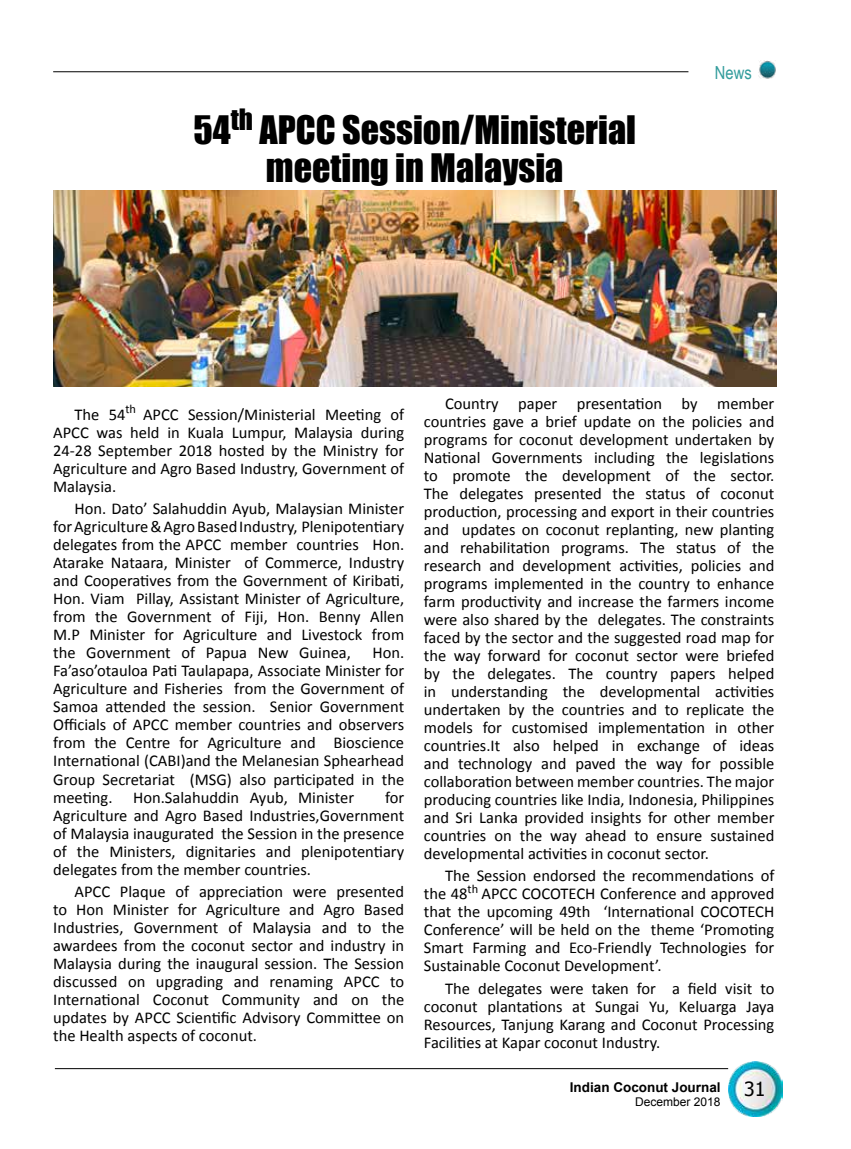
<style>
.page{position:relative;width:851px;height:1149px;background:#fff}
.page>*{position:absolute;margin:0;border:0;box-sizing:border-box;transform-origin:0 0}
.t1{font:36px/37.5px "Impact";color:#000;text-align:center}
.t2{font:19.5px "Tahoma";color:#000}
.t3{font:18px "Arial Narrow";color:#349d9d}
.t4{font:16.5px/18px "Calibri";color:#000;text-align:justify}
.t5{font:700 13.5px "Arial";color:#000}
.t6{font:12px "Arial";color:#000}
</style>
<div class="page">
<img style="left:728px;top:1061px;width:54px;height:54px">
<hr style="left:55px;top:1067px;width:673px;height:1px;background:#000">
<hr style="left:53px;top:71px;width:635px;height:1px;background:#000">
<img style="left:758px;top:61px;width:18px;height:18px">
<img style="left:54px;top:190px;width:722px;height:196px">
<h1 class="t1" style="left:193px;top:110px;width:444px">54<sup>th</sup> APCC Session/Ministerial meeting in Malaysia</h1>
<p class="t3" style="left:714px;top:59px;width:38px">News</p>
<p class="t4" style="left:53px;top:405px;width:352px;text-indent:21px">The 54<sup>th</sup> APCC Session/Ministerial Meeting of APCC was held in Kuala Lumpur, Malaysia during 24-28 September 2018 hosted by the Ministry for Agriculture and Agro Based Industry, Government of Malaysia.</p>
<p class="t4" style="left:53px;top:499px;width:352px;text-indent:21px">Hon. Dato’ Salahuddin Ayub, Malaysian Minister for Agriculture &amp; Agro Based Industry, Plenipotentiary delegates from the APCC member countries Hon.<br>Atarake Nataara, Minister of Commerce, Industry and Cooperatives from the Government of Kiribati, Hon. Viam Pillay, Assistant Minister of Agriculture, from the Government of Fiji, Hon. Benny Allen M.P Minister for Agriculture and Livestock from the Government of Papua New Guinea,</p>
<p class="t4" style="left:53px;top:643px;width:352px;text-indent:319px">Hon.<br>Fa’aso’otauloa Pati Taulapapa, Associate Minister for Agriculture and Fisheries from the Government of Samoa attended the session. Senior Government Officials of APCC member countries and observers from the Centre for Agriculture and Bioscience International (CABI)and the Melanesian Sphearhead Group Secretariat (MSG) also participated in the meeting.</p>
<p class="t4" style="left:53px;top:787px;width:352px;text-indent:332px">for Agriculture and Agro Based Industries,Government of Malaysia inaugurated the Session in the presence of the Ministers, dignitaries and plenipotentiary delegates from the member countries.</p>
<p class="t4" style="left:53px;top:881px;width:352px;text-indent:21px">APCC Plaque of appreciation were presented to Hon Minister for Agriculture and Agro Based Industries, Government of Malaysia and to the awardees from the coconut sector and industry in Malaysia during the inaugural session. The Session discussed on upgrading and renaming APCC to International Coconut Community and on the updates by APCC Scientific Advisory Committee on the Health aspects of coconut.</p>
<p class="t4" style="left:133px;top:787px;width:222px">Hon.Salahuddin Ayub, Minister</p>
<p class="t4" style="left:424px;top:393px;width:352px;text-indent:21px">Country paper presentation by member countries gave a brief update on the policies and programs for coconut development undertaken by National Governments including the legislations to promote the development of the sector.<br>The delegates presented the status of coconut production, processing and export in their countries and updates on coconut replanting, new planting and rehabilitation programs. The status of the research and development activities, policies and programs implemented in the country to enhance farm productivity and increase the farmers income were also shared by the delegates. The constraints faced by the sector and the suggested road map for the way forward for coconut sector were briefed by the delegates. The country papers helped in understanding the developmental activities undertaken by the countries and to replicate the models for customised implementation in other countries.It also helped in exchange of ideas and technology and paved the way for possible collaboration between member countries. The major producing countries like India, Indonesia, Philippines and Sri Lanka provided insights for other member countries on the way ahead to ensure sustained developmental activities in coconut sector.</p>
<p class="t4" style="left:424px;top:866px;width:352px;text-indent:21px">The Session endorsed the recommendations of the 48<sup>th</sup> APCC COCOTECH Conference and approved that the upcoming 49th ‘International COCOTECH Conference’ will be held on the theme ‘Promoting Smart Farming and Eco-Friendly Technologies for Sustainable Coconut Development’.</p>
<p class="t4" style="left:424px;top:978px;width:352px;text-indent:21px">The delegates were taken for a field visit to coconut plantations at Sungai Yu, Keluarga Jaya Resources, Tanjung Karang and Coconut Processing Facilities at Kapar coconut Industry.</p>
<p class="t5" style="left:569px;top:1078px;width:152px">Indian Coconut Journal</p>
<p class="t6" style="left:635px;top:1093px;width:87px">December 2018</p>
<p class="t2" style="left:744px;top:1075px;width:23px">31</p>
</div>
